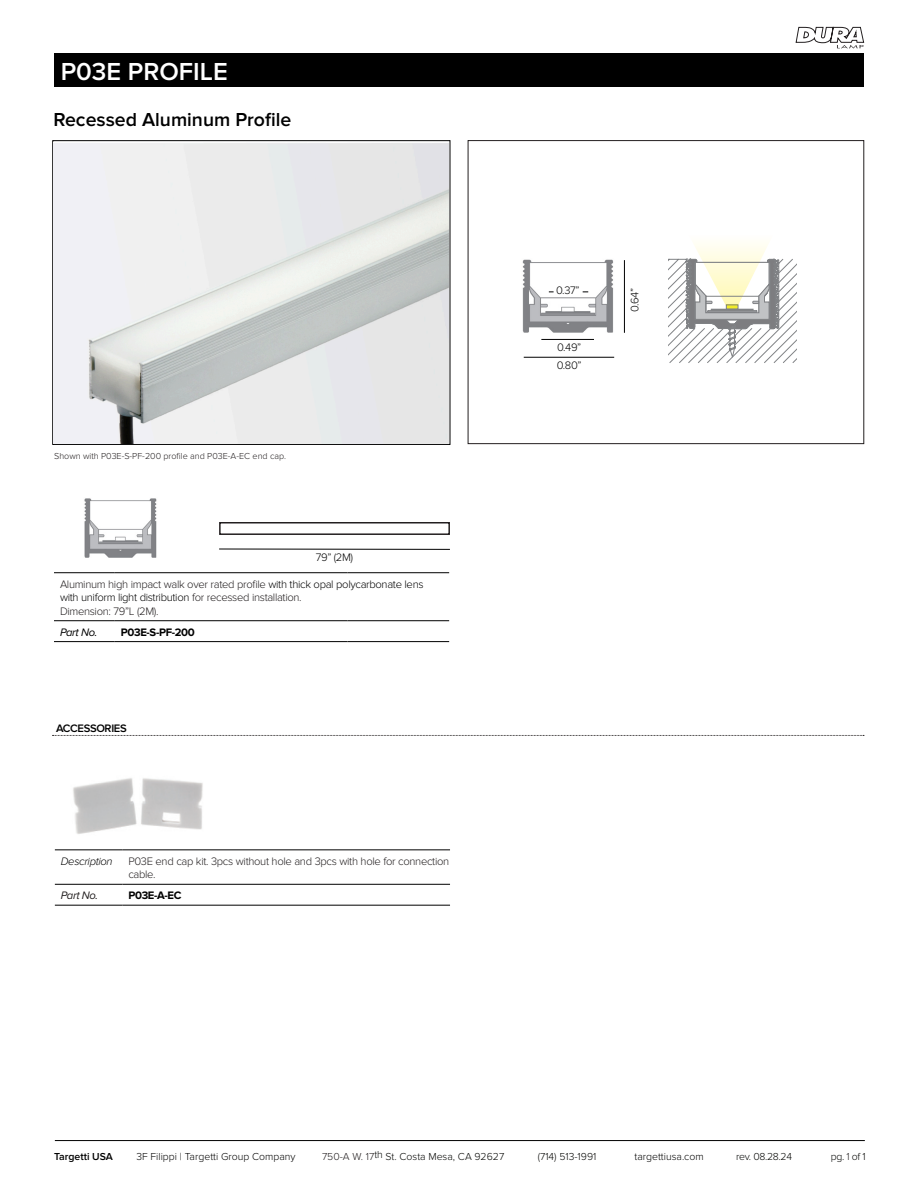
<style>
.page{position:relative;width:918px;height:1188px;background:#fff}
.page>*{position:absolute;margin:0;border:0;box-sizing:border-box;transform-origin:0 0}
.t1{font:600 25.5px "Proxima Nova";color:#fff}
.t2{font:600 19.5px "Proxima Nova";color:#000}
.t3{font:300 11.25px/13.5px "Proxima Nova";letter-spacing:-.03em;color:#231f20}
.t4{font:300 11.25px "Proxima Nova";letter-spacing:-.03em;color:#000}
.t5{font:700 11.25px "Proxima Nova";letter-spacing:-.03em;color:#000}
.t6{font:italic 300 11.25px "Proxima Nova";letter-spacing:-.03em;color:#000}
.t7{font:600 11.25px "Proxima Nova";letter-spacing:-.03em;color:#000}
.t8{font:italic 11.25px "Proxima Nova";letter-spacing:-.03em;color:#231f20}
.t9{font:italic 11.25px "Proxima Nova";letter-spacing:-.03em;color:#000}
.t10{font:300 10.5px "Proxima Nova";color:#040503}
.t11{font:300 10.5px "Proxima Nova";color:#000}
.t12{font:600 10.5px "Proxima Nova";color:#000}
.t13{font:300 9px "Proxima Nova";color:#231f20}
.s1{color:#000}
.s2{color:#231f20}
</style>
<div class="page">
<div style="left:54px;top:53px;width:809px;height:34px;background:#000"></div>
<svg style="left:796px;top:27px;width:68px;height:22px"></svg>
<hr style="left:55px;top:1140px;width:810px;height:1px;background:#000">
<div style="left:468px;top:140px;width:396px;height:304px;border:1px solid #231f20"></div>
<hr style="left:55px;top:850px;width:67px;height:1px;background:#000">
<hr style="left:122px;top:850px;width:328px;height:1px;background:#000">
<hr style="left:55px;top:884px;width:67px;height:1px;background:#000">
<hr style="left:122px;top:884px;width:328px;height:1px;background:#000">
<hr style="left:55px;top:905px;width:67px;height:1px;background:#000">
<hr style="left:122px;top:905px;width:328px;height:1px;background:#000">
<hr style="left:54px;top:572px;width:61px;height:1px;background:#000">
<hr style="left:115px;top:572px;width:233px;height:1px;background:#000">
<hr style="left:348px;top:572px;width:101px;height:1px;background:#000">
<hr style="left:54px;top:620px;width:61px;height:1px;background:#000">
<hr style="left:115px;top:620px;width:233px;height:1px;background:#000">
<hr style="left:348px;top:620px;width:101px;height:1px;background:#000">
<hr style="left:54px;top:641px;width:61px;height:1px;background:#000">
<hr style="left:115px;top:641px;width:233px;height:1px;background:#000">
<hr style="left:348px;top:641px;width:101px;height:1px;background:#000">
<svg style="left:52px;top:735px;width:812px;height:1px"></svg>
<div style="left:219px;top:522px;width:231px;height:13px;border:2px solid #231f20"></div>
<hr style="left:219px;top:549px;width:231px;height:1px;background:#000">
<img style="left:53px;top:143px;width:396px;height:300px">
<img style="left:73px;top:778px;width:130px;height:56px">
<img style="left:522px;top:259px;width:91px;height:74px">
<img style="left:84px;top:498px;width:73px;height:59px">
<hr style="left:624px;top:260px;width:1px;height:73px;background:#000">
<hr style="left:524px;top:357px;width:90px;height:1px;background:#000">
<hr style="left:541px;top:339px;width:53px;height:1px;background:#000">
<svg style="left:669px;top:243px;width:127px;height:120px"></svg>
<h1 class="t1" style="left:61px;top:57px;width:168px">P03E PROFILE</h1>
<p class="t2" style="left:53px;top:108px;width:239px">Recessed Aluminum Profile</p>
<p class="t13" style="left:54px;top:451px;width:233px">Shown with P03E-S-PF-200 profile and P03E-A-EC end cap.</p>
<p class="t4" style="left:316px;top:551px;width:39px">79” (2M)</p>
<p class="t3" style="left:60px;top:577px;width:365px">Aluminum high impact walk over rated profile <span class="s1">with thick opal polycarbonate lens with uniform light distribution</span> for recessed installation.<br>Dimension: 79”L (2M).</p>
<p class="t9" style="left:60px;top:626px;width:39px">Part No.</p>
<p class="t5" style="left:121px;top:625px;width:76px">P03E-S-PF-200</p>
<p class="t7" style="left:56px;top:722px;width:72px">ACCESSORIES</p>
<p class="t6" style="left:61px;top:855px;width:53px">Description</p>
<p class="t3" style="left:128px;top:854px;width:322px">P03E end cap kit. 3pcs without hole and 3pcs with hole for connection cable.</p>
<p class="t8" style="left:61px;top:889px;width:39px">Part No.</p>
<p class="t5" style="left:128px;top:889px;width:55px">P03E-A-EC</p>
<p class="t4" style="left:556px;top:283px;width:25px">0.37”</p>
<p class="t4" style="left:557px;top:340px;width:26px">0.49”</p>
<p class="t4" style="left:557px;top:359px;width:26px">0.80”</p>
<p class="t4" style="left:628px;top:312px;width:25px;rotate:-90deg">0.64”</p>
<p class="t12" style="left:54px;top:1151px;width:61px">Targetti USA</p>
<p class="t11" style="left:136px;top:1151px;width:161px">3F Filippi | Targetti Group Company</p>
<p class="t10" style="left:322px;top:1151px;width:184px"><span class="s2">750-A W. 17</span>th St. Costa Mesa, CA 92627</p>
<p class="t10" style="left:538px;top:1151px;width:60px">(714) 513-1991</p>
<p class="t11" style="left:634px;top:1151px;width:71px">targettiusa.com</p>
<p class="t10" style="left:736px;top:1151px;width:57px">rev. 08.28.24</p>
<p class="t10" style="left:831px;top:1151px;width:36px">pg. <span class="s2">1</span> of 1</p>
</div>
